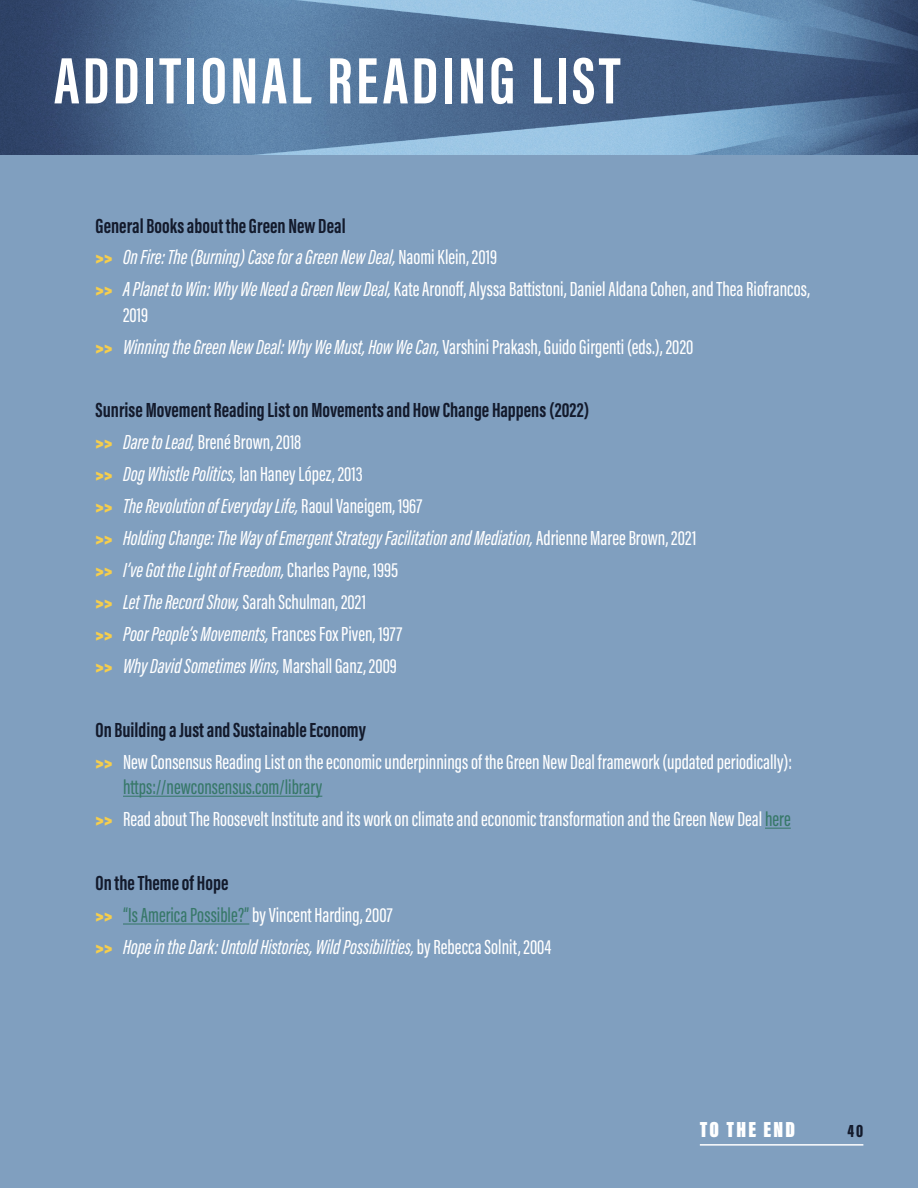
<style>
.page{position:relative;width:918px;height:1188px;background:#809fbf}
.page>*{position:absolute;margin:0;border:0;box-sizing:border-box;transform-origin:0 0}
.t1{font:700 67.5px "Acumin Pro Extra Cond";letter-spacing:.05em;color:#fff}
.t2{font:900 22.5px "Acumin Pro Extra Cond";letter-spacing:.1em;color:#fff}
.t3{font:italic 500 21px "Acumin Pro Extra Cond";color:#fff}
.t4{font:500 21px/25.2px "Acumin Pro Extra Cond";color:#fff}
.t5{font:700 21px "Acumin Pro Extra Cond";color:#131a2c}
.t6{font:900 18px "Acumin Pro Extra Cond";color:#131a2c}
.s1{font-weight:900;font-style:normal;color:#f6ce4c}
.s2{font-style:normal}
.s3{font-weight:900;color:#f6ce4c}
.s4{font-style:italic}
.s5{color:#377869}
</style>
<div class="page">
<hr style="left:123px;top:796px;width:199px;height:1px;background:#377869">
<svg style="left:765px;top:828px;width:26px;height:1px"></svg>
<hr style="left:123px;top:923px;width:126px;height:2px;background:#377869">
<img style="left:0;top:0;width:918px;height:155px">
<hr style="left:700px;top:1144px;width:163px;height:2px;background:#fff">
<p class="t1" style="left:54px;top:39px;width:568px">ADDITIONAL READING LIST</p>
<p class="t5" style="left:96px;top:213px;width:252px">General Books about the Green New Deal</p>
<p class="t3" style="left:96px;top:245px;width:403px"><span class="s1">&gt;&gt;</span> On Fire: The (Burning) Case for a Green New Deal, <span class="s2">Naomi Klein, 2019</span></p>
<p class="t4" style="left:123px;top:277px;width:689px;text-indent:-27px"><span class="s3">&gt;&gt;</span> <span class="s4">A Planet to Win: Why We Need a Green New Deal,</span> Kate Aronoff, Alyssa Battistoni, Daniel Aldana Cohen, and Thea Riofrancos,<br>2019</p>
<p class="t3" style="left:96px;top:334px;width:599px"><span class="s1">&gt;&gt;</span> Winning the Green New Deal: Why We Must, How We Can, <span class="s2">Varshini Prakash, Guido Girgenti (eds.), 2020</span></p>
<p class="t5" style="left:96px;top:397px;width:495px">Sunrise Movement Reading List on Movements and How Change Happens (2022)</p>
<p class="t4" style="left:96px;top:430px;width:207px"><span class="s3">&gt;&gt;</span> <span class="s4">Dare to Lead,</span> Brené Brown, 2018</p>
<p class="t3" style="left:96px;top:462px;width:269px"><span class="s1">&gt;&gt;</span> Dog Whistle Politics, <span class="s2">Ian Haney López, 2013</span></p>
<p class="t3" style="left:96px;top:494px;width:328px"><span class="s1">&gt;&gt;</span> The Revolution of Everyday Life, <span class="s2">Raoul Vaneigem, 1967</span></p>
<p class="t3" style="left:96px;top:525px;width:602px"><span class="s1">&gt;&gt;</span> Holding Change: The Way of Emergent Strategy Facilitation and Mediation, <span class="s2">Adrienne Maree Brown, 2021</span></p>
<p class="t3" style="left:96px;top:557px;width:304px"><span class="s1">&gt;&gt;</span> I’ve Got the Light of Freedom, <span class="s2">Charles Payne, 1995</span></p>
<p class="t4" style="left:96px;top:589px;width:272px"><span class="s3">&gt;&gt;</span> <span class="s4">Let The Record Show,</span> Sarah Schulman, 2021</p>
<p class="t3" style="left:96px;top:621px;width:308px"><span class="s1">&gt;&gt;</span> Poor People’s Movements, <span class="s2">Frances Fox Piven, 1977</span></p>
<p class="t3" style="left:96px;top:653px;width:303px"><span class="s1">&gt;&gt;</span> Why David Sometimes Wins, <span class="s2">Marshall Ganz, 2009</span></p>
<p class="t5" style="left:96px;top:717px;width:272px">On Building a Just and Sustainable Economy</p>
<p class="t4" style="left:123px;top:749px;width:671px;text-indent:-27px"><span class="s3">&gt;&gt;</span> New Consensus Reading List on the economic underpinnings of the Green New Deal framework (updated periodically): <span class="s5">https://newconsensus.com/library</span></p>
<p class="t4" style="left:96px;top:806px;width:697px"><span class="s3">&gt;&gt;</span> Read about The Roosevelt Institute and its work on climate and economic transformation and the Green New Deal <span class="s5">here</span></p>
<p class="t5" style="left:96px;top:870px;width:134px">On the Theme of Hope</p>
<p class="t4" style="left:96px;top:902px;width:299px"><span class="s3">&gt;&gt;</span> <span class="s5">“Is America Possible?”</span> by Vincent Harding, 2007</p>
<p class="t3" style="left:96px;top:934px;width:457px"><span class="s1">&gt;&gt;</span> Hope in the Dark: Untold Histories, Wild Possibilities, <span class="s2">by Rebecca Solnit, 2004</span></p>
<p class="t2" style="left:700px;top:1116px;width:97px">TO THE END</p>
<p class="t6" style="left:848px;top:1120px;width:17px">40</p>
</div>
